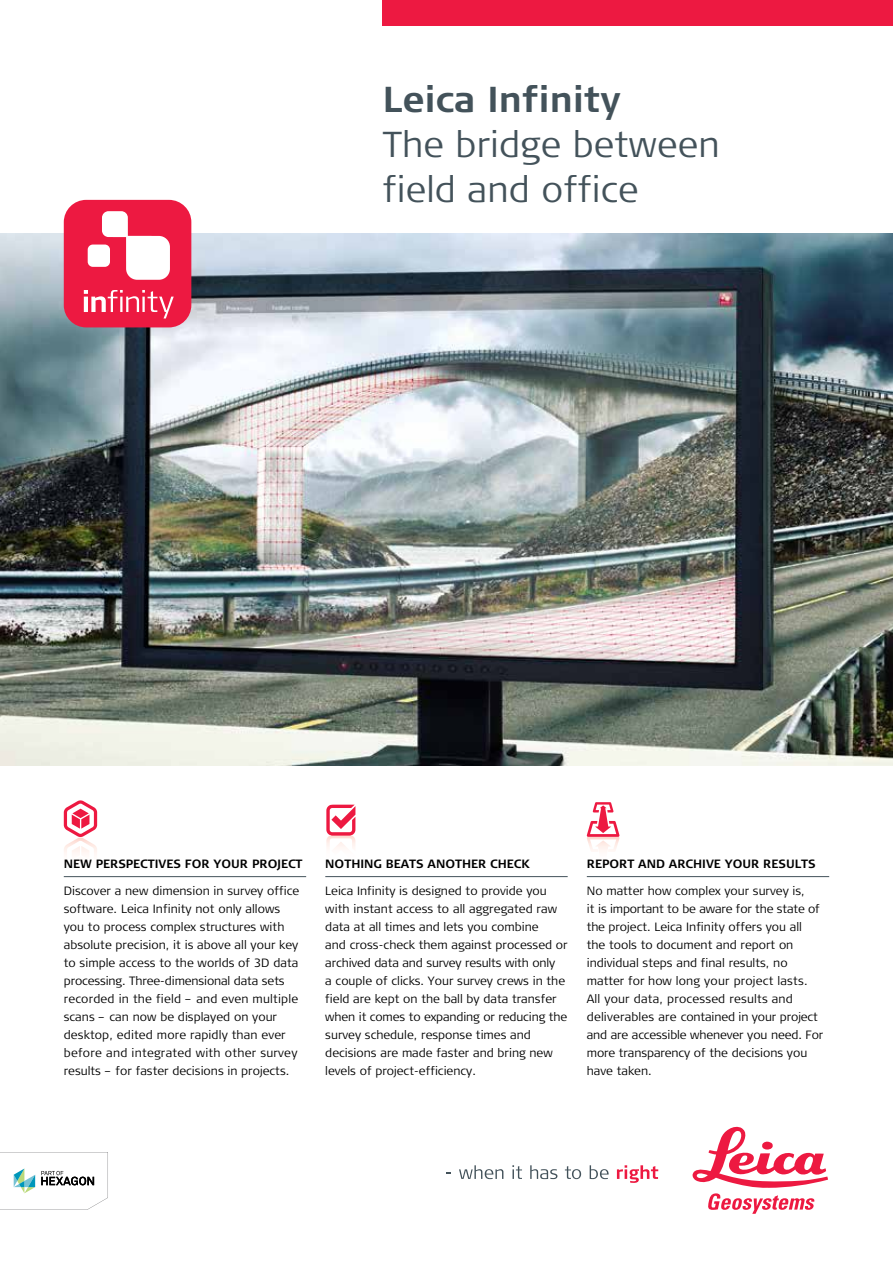
<style>
.page{position:relative;width:893px;height:1263px;background:#fff}
.page>*{position:absolute;margin:0;border:0;box-sizing:border-box;transform-origin:0 0}
.t1{font:300 36px/45px "Signa Column";letter-spacing:.005em;color:#43525a}
.t2{font:700 36px "Signa Column";letter-spacing:.005em;color:#43525a}
.t3{font:300 12px/18px "Signa Column";color:#000}
.t4{font:700 12px "Signa Column";color:#000}
</style>
<div class="page">
<div style="left:383px;top:0;width:510px;height:26px;background:#ed1941"></div>
<svg style="left:459px;top:1165px;width:44px;height:14px"></svg>
<svg style="left:512px;top:1165px;width:10px;height:14px"></svg>
<svg style="left:530px;top:1165px;width:27px;height:14px"></svg>
<svg style="left:565px;top:1166px;width:16px;height:13px"></svg>
<svg style="left:590px;top:1165px;width:19px;height:14px"></svg>
<svg style="left:617px;top:1165px;width:41px;height:18px"></svg>
<svg style="left:692px;top:1127px;width:136px;height:87px"></svg>
<svg style="left:0;top:1152px;width:108px;height:58px"></svg>
<img style="left:0;top:234px;width:893px;height:531px">
<div style="left:64px;top:200px;width:127px;height:127px;background:#ed1941;border-radius:22px"></div>
<svg style="left:84px;top:290px;width:90px;height:28px"></svg>
<svg style="left:102px;top:211px;width:68px;height:69px"></svg>
<div style="left:88px;top:245px;width:22px;height:22px;background:#fff;border-radius:5px"></div>
<svg style="left:64px;top:800px;width:33px;height:37px"></svg>
<img style="left:64px;top:837px;width:33px;height:16px">
<img style="left:326px;top:836px;width:29px;height:12px">
<svg style="left:326px;top:805px;width:29px;height:31px"></svg>
<img style="left:587px;top:837px;width:32px;height:14px">
<svg style="left:587px;top:802px;width:32px;height:35px"></svg>
<hr style="left:587px;top:876px;width:242px;height:1px;background:#43525a">
<hr style="left:64px;top:876px;width:242px;height:1px;background:#43525a">
<hr style="left:325px;top:876px;width:243px;height:1px;background:#43525a">
<h1 class="t2" style="left:383px;top:77px;width:240px">Leica Infinity</h1>
<h1 class="t1" style="left:383px;top:123px;width:338px">The bridge between field and office</h1>
<p class="t4" style="left:64px;top:856px;width:240px">NEW PERSPECTIVES FOR YOUR PROJECT</p>
<p class="t3" style="left:64px;top:882px;width:237px">Discover a new dimension in survey office software. Leica Infinity not only allows you to process complex structures with absolute precision, it is above all your key to simple access to the worlds of 3D data processing. Three-dimensional data sets recorded in the field – and even multiple scans – can now be displayed on your desktop, edited more rapidly than ever before and integrated with other survey results – for faster decisions in projects.</p>
<p class="t4" style="left:325px;top:856px;width:206px">NOTHING BEATS ANOTHER CHECK</p>
<p class="t3" style="left:325px;top:882px;width:244px">Leica Infinity is designed to provide you with instant access to all aggregated raw data at all times and lets you combine<br>and cross-check them against processed or archived data and survey results with only<br>a couple of clicks. Your survey crews in the field are kept on the ball by data transfer when it comes to expanding or reducing the survey schedule, response times and decisions are made faster and bring new levels of project-efficiency.</p>
<p class="t4" style="left:587px;top:856px;width:230px">REPORT AND ARCHIVE YOUR RESULTS</p>
<p class="t3" style="left:587px;top:882px;width:238px">No matter how complex your survey is,<br>it is important to be aware for the state of the project. Leica Infinity offers you all the tools to document and report on individual steps and final results, no matter for how long your project lasts.<br>All your data, processed results and deliverables are contained in your project and are accessible whenever you need. For more transparency of the decisions you have taken.</p>
</div>
